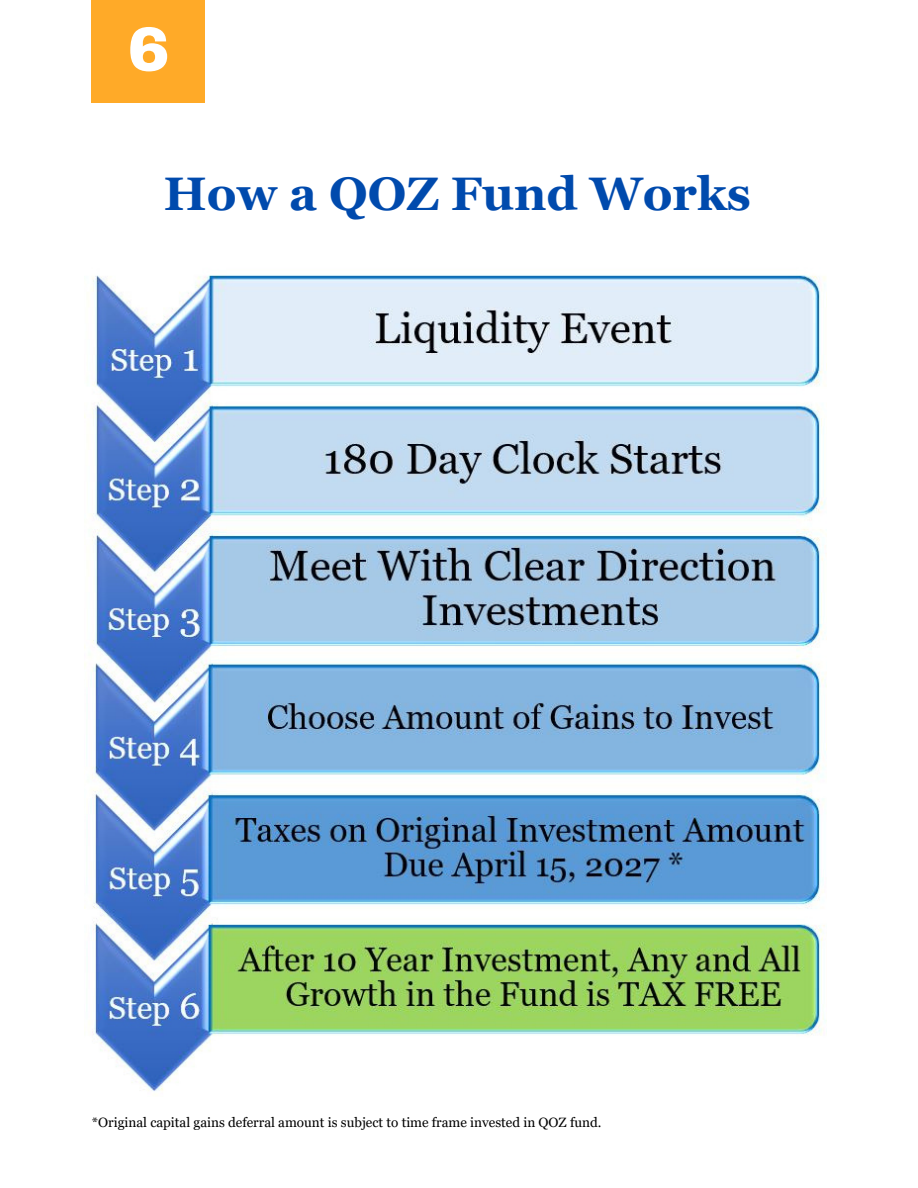
<style>
.page{position:relative;width:918px;height:1188px;background:#fff}
.page>*{position:absolute;margin:0;border:0;box-sizing:border-box;transform-origin:0 0}
.t1{font:900 62.55px "Archivo";color:#fff}
.t2{font:700 47.1px "Georgia Pro";color:#004aad}
.t3{font:13.5px "Georgia Pro";color:#000}
</style>
<div class="page">
<div style="left:92px;top:0;width:113px;height:102px;background:#ffaa28"></div>
<img style="left:84px;top:275px;width:743px;height:816px">
<p class="t1" style="left:128px;top:16px;width:43px">6</p>
<p class="t2" style="left:164px;top:167px;width:589px">How a QOZ Fund Works</p>
<p class="t3" style="left:92px;top:1115px;width:511px">*Original capital gains deferral amount is subject to time frame invested in QOZ fund.</p>
</div>
